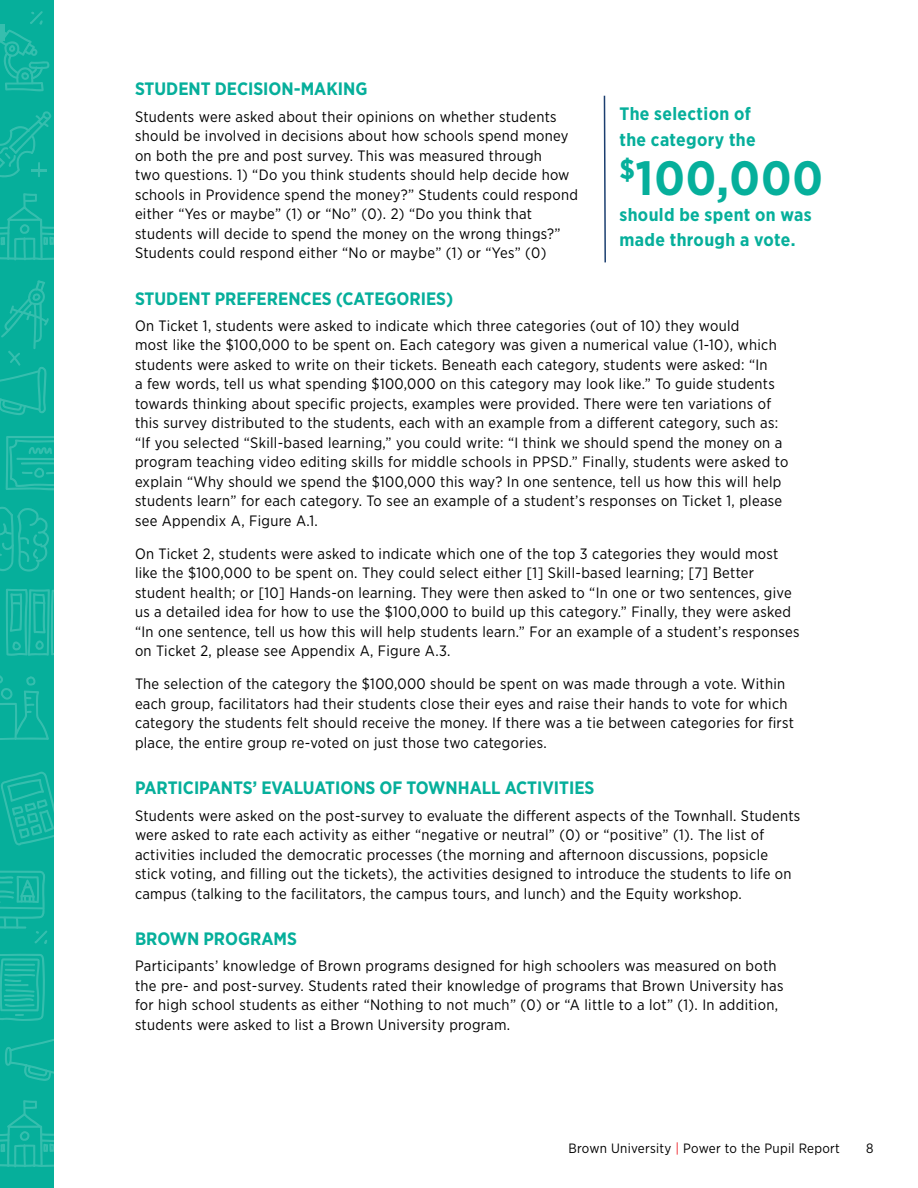
<style>
.page{position:relative;width:918px;height:1188px;background:#fff}
.page>*{position:absolute;margin:0;border:0;box-sizing:border-box;transform-origin:0 0}
.t1{font:700 48px "Gotham Narrow";letter-spacing:.02em;color:#06af9b}
.t2{font:700 18px "Gotham Narrow";color:#06af9b}
.t3{font:700 18px/25.5px "Gotham Narrow";letter-spacing:.02em;color:#06af9b}
.t4{font:15px/19.5px "Gotham Narrow";letter-spacing:.02em;color:#000}
.t5{font:13.5px "Gotham Narrow";letter-spacing:.02em;color:#000}
.s1{color:#ed1d24}
</style>
<div class="page">
<div style="left:0;top:0;width:54px;height:1188px;background:#06af9b"></div>
<svg style="left:0;top:193px;width:54px;height:67px"></svg>
<svg style="left:0;top:1100px;width:54px;height:67px"></svg>
<svg style="left:6px;top:436px;width:48px;height:54px"></svg>
<svg style="left:0;top:954px;width:45px;height:67px"></svg>
<svg style="left:5px;top:1039px;width:49px;height:42px"></svg>
<svg style="left:1px;top:772px;width:53px;height:73px"></svg>
<svg style="left:6px;top:589px;width:48px;height:67px"></svg>
<svg style="left:0;top:675px;width:49px;height:65px"></svg>
<svg style="left:0;top:507px;width:49px;height:65px"></svg>
<svg style="left:0;top:870px;width:47px;height:74px"></svg>
<svg style="left:0;top:11px;width:49px;height:80px"></svg>
<svg style="left:0;top:111px;width:51px;height:66px"></svg>
<svg style="left:0;top:280px;width:49px;height:135px"></svg>
<svg style="left:603px;top:95px;width:3px;height:168px"></svg>
<p class="t2" style="left:135px;top:77px;width:234px">STUDENT DECISION-MAKING</p>
<p class="t4" style="left:135px;top:106px;width:444px">Students were asked about their opinions on whether students should be involved in decisions about how schools spend money on both the pre and post survey. This was measured through<br>two questions. 1) “Do you think students should help decide how schools in Providence spend the money?” Students could respond either “Yes or maybe” (1) or “No” (0). 2) “Do you think that students will decide to spend the money on the wrong things?” Students could respond either “No or maybe” (1) or “Yes” (0)</p>
<p class="t2" style="left:135px;top:287px;width:320px">STUDENT PREFERENCES (CATEGORIES)</p>
<p class="t4" style="left:135px;top:316px;width:655px">On Ticket 1, students were asked to indicate which three categories (out of 10) they would<br>most like the $100,000 to be spent on. Each category was given a numerical value (1-10), which students were asked to write on their tickets. Beneath each category, students were asked: “In<br>a few words, tell us what spending $100,000 on this category may look like.” To guide students towards thinking about specific projects, examples were provided. There were ten variations of this survey distributed to the students, each with an example from a different category, such as: “If you selected “Skill-based learning,” you could write: “I think we should spend the money on a program teaching video editing skills for middle schools in PPSD.” Finally, students were asked to explain “Why should we spend the $100,000 this way? In one sentence, tell us how this will help students learn” for each category. To see an example of a student’s responses on Ticket 1, please see Appendix A, Figure A.1.</p>
<p class="t4" style="left:135px;top:544px;width:666px">On Ticket 2, students were asked to indicate which one of the top 3 categories they would most like the $100,000 to be spent on. They could select either [1] Skill-based learning; [7] Better student health; or [10] Hands-on learning. They were then asked to “In one or two sentences, give us a detailed idea for how to use the $100,000 to build up this category.” Finally, they were asked “In one sentence, tell us how this will help students learn.” For an example of a student’s responses on Ticket 2, please see Appendix A, Figure A.3.</p>
<p class="t4" style="left:135px;top:674px;width:660px">The selection of the category the $100,000 should be spent on was made through a vote. Within each group, facilitators had their students close their eyes and raise their hands to vote for which category the students felt should receive the money. If there was a tie between categories for first place, the entire group re-voted on just those two categories.</p>
<p class="t2" style="left:135px;top:776px;width:461px">PARTICIPANTS’ EVALUATIONS OF TOWNHALL ACTIVITIES</p>
<p class="t4" style="left:135px;top:805px;width:667px">Students were asked on the post-survey to evaluate the different aspects of the Townhall. Students were asked to rate each activity as either “negative or neutral” (0) or “positive” (1). The list of activities included the democratic processes (the morning and afternoon discussions, popsicle stick voting, and filling out the tickets), the activities designed to introduce the students to life on campus (talking to the facilitators, the campus tours, and lunch) and the Equity workshop.</p>
<p class="t2" style="left:135px;top:927px;width:164px">BROWN PROGRAMS</p>
<p class="t4" style="left:135px;top:956px;width:650px">Participants’ knowledge of Brown programs designed for high schoolers was measured on both the pre- and post-survey. Students rated their knowledge of programs that Brown University has for high school students as either “Nothing to not much” (0) or “A little to a lot” (1). In addition, students were asked to list a Brown University program.</p>
<p class="t3" style="left:619px;top:101px;width:138px">The selection of the category the</p>
<h1 class="t1" style="left:619px;top:148px;width:205px"><sup>$</sup>100,000</h1>
<p class="t3" style="left:619px;top:202px;width:194px">should be spent on was made through a vote.</p>
<p class="t5" style="left:569px;top:1140px;width:273px">Brown University <span class="s1">|</span> Power to the Pupil Report</p>
<p class="t5" style="left:866px;top:1140px;width:9px">8</p>
</div>
